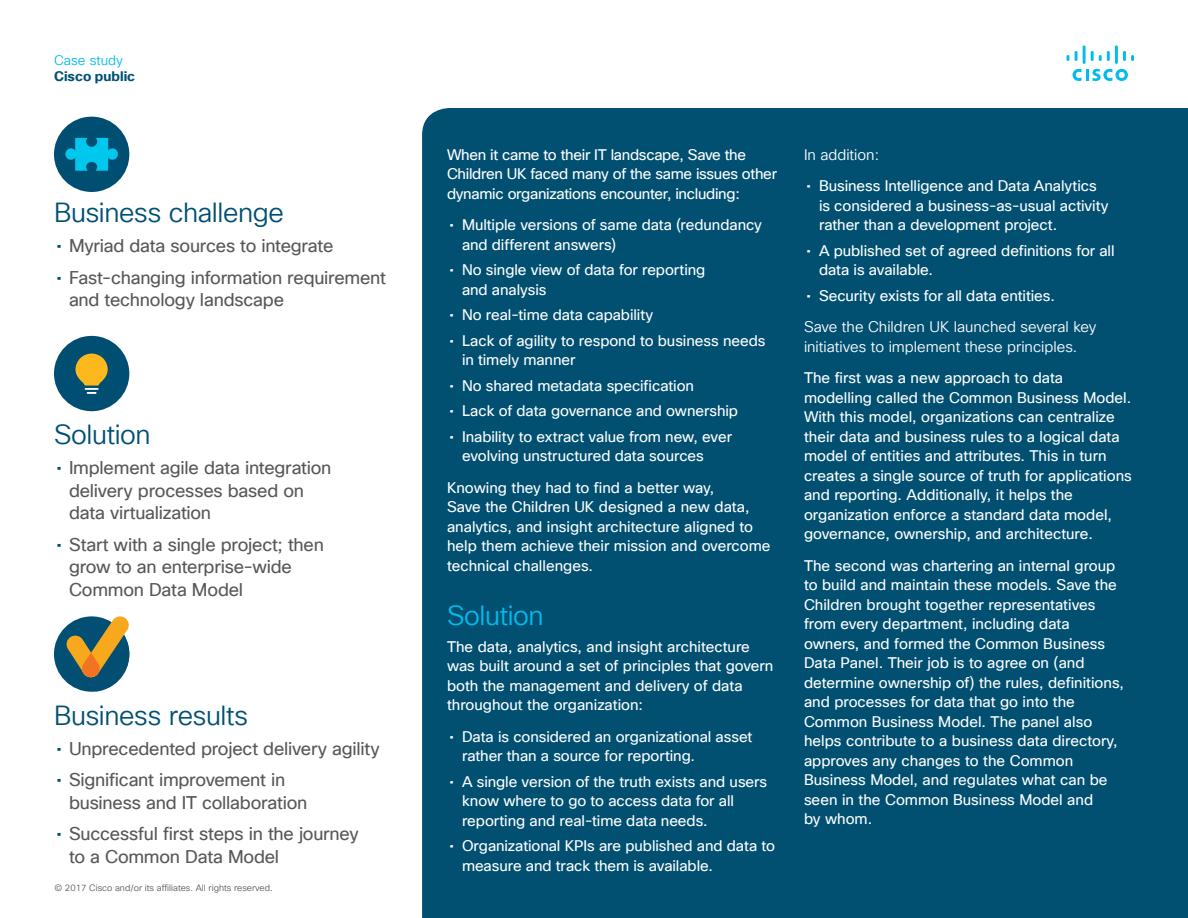
<style>
.page{position:relative;width:1188px;height:918px;background:#fff}
.page>*{position:absolute;margin:0;border:0;box-sizing:border-box;transform-origin:0 0}
.Subhead2_Indigo{font:27px "Cisco Sans TT Light";letter-spacing:-.015em;color:#005073}
.Subhead2_Blue{font:27px "Cisco Sans TT Light";letter-spacing:-.015em;color:#01bcec}
.t1{font:18px/22.5px "Cisco Sans TT";letter-spacing:-.015em;color:#57585a}
.Body_White{font:15px/19.5px "Cisco Sans TT";color:#fff}
.Body_White-2{font:15px/19.5px "Cisco Sans TT";letter-spacing:-.02em;color:#fff}
.Body_White-3{font:15px/19.5px "Cisco Sans TT Light";color:#fff}
.t2{font:700 13.5px "Cisco Sans TT";color:#005073}
.t3{font:13.5px "Cisco Sans TT Light";color:#01bcec}
.t4{font:9px "Cisco Sans TT Light";color:#57585a}
.s1{color:#005073}
</style>
<div class="page">
<svg style="left:1073px;top:69px;width:55px;height:12px"></svg>
<svg style="left:1067px;top:55px;width:2px;height:6px"></svg>
<svg style="left:1075px;top:51px;width:3px;height:10px"></svg>
<hr style="left:1083px;top:45px;width:3px;height:19px;background:#01bcec">
<svg style="left:1091px;top:51px;width:19px;height:10px"></svg>
<hr style="left:1115px;top:45px;width:3px;height:19px;background:#01bcec">
<svg style="left:1123px;top:51px;width:11px;height:10px"></svg>
<div style="left:54px;top:117px;width:75px;height:75px;background:#004f73;border-radius:50%"></div>
<svg style="left:65px;top:138px;width:53px;height:33px"></svg>
<div style="left:422px;top:108px;width:766px;height:810px;background:#015072"></div>
<div style="left:54px;top:336px;width:75px;height:75px;background:#004f73;border-radius:50%"></div>
<svg style="left:75px;top:354px;width:33px;height:40px"></svg>
<div style="left:54px;top:616px;width:75px;height:76px;background:#034f73;border-radius:50%"></div>
<svg style="left:65px;top:616px;width:65px;height:76px"></svg>
<p class="t3" style="left:54px;top:51px;width:71px">Case study</p>
<p class="t2" style="left:54px;top:67px;width:83px">Cisco public</p>
<p class="Subhead2_Indigo" style="left:54px;top:195px;width:231px">Business challenge</p>
<p class="t1" style="left:56px;top:235px;width:279px"><span class="s1">•</span> Myriad data sources to integrate</p>
<p class="t1" style="left:69px;top:267px;width:319px;text-indent:-13px"><span class="s1">•</span> Fast-changing information requirement and technology landscape</p>
<p class="Subhead2_Indigo" style="left:54px;top:417px;width:98px">Solution</p>
<p class="t1" style="left:69px;top:457px;width:264px;text-indent:-13px"><span class="s1">•</span> Implement agile data integration delivery processes based on data virtualization</p>
<p class="t1" style="left:69px;top:534px;width:256px;text-indent:-13px"><span class="s1">•</span> Start with a single project; then grow to an enterprise-wide<br>Common Data Model</p>
<p class="Subhead2_Indigo" style="left:54px;top:698px;width:196px">Business results</p>
<p class="t1" style="left:56px;top:738px;width:325px"><span class="s1">•</span> Unprecedented project delivery agility</p>
<p class="t1" style="left:69px;top:769px;width:240px;text-indent:-13px"><span class="s1">•</span> Significant improvement in business and IT collaboration</p>
<p class="t1" style="left:69px;top:823px;width:291px;text-indent:-13px"><span class="s1">•</span> Successful first steps in the journey to a Common Data Model</p>
<p class="t4" style="left:54px;top:882px;width:220px">© 2017 Cisco and/or its affiliates. All rights reserved.</p>
<p class="Body_White-2" style="left:447px;top:145px;width:332px">When it came to their IT landscape, Save the<br>Children UK faced many of the same issues other dynamic organizations encounter, including:</p>
<p class="Body_White" style="left:462px;top:216px;width:301px;text-indent:-13px">• Multiple versions of same data (redundancy and different answers)</p>
<p class="Body_White" style="left:462px;top:261px;width:245px;text-indent:-13px">• No single view of data for reporting and analysis</p>
<p class="Body_White" style="left:449px;top:306px;width:205px">• No real-time data capability</p>
<p class="Body_White" style="left:462px;top:331px;width:305px;text-indent:-13px">• Lack of agility to respond to business needs in timely manner</p>
<p class="Body_White" style="left:449px;top:376px;width:246px">• No shared metadata specification</p>
<p class="Body_White" style="left:449px;top:402px;width:290px">• Lack of data governance and ownership</p>
<p class="Body_White" style="left:462px;top:427px;width:272px;text-indent:-13px">• Inability to extract value from new, ever evolving unstructured data sources</p>
<p class="Body_White" style="left:447px;top:478px;width:325px">Knowing they had to find a better way,<br>Save the Children UK designed a new data, analytics, and insight architecture aligned to help them achieve their mission and overcome technical challenges.</p>
<p class="Subhead2_Blue" style="left:447px;top:598px;width:98px">Solution</p>
<p class="Body_White" style="left:447px;top:637px;width:328px">The data, analytics, and insight architecture was built around a set of principles that govern both the management and delivery of data throughout the organization:</p>
<p class="Body_White" style="left:462px;top:727px;width:292px;text-indent:-13px">• Data is considered an organizational asset rather than a source for reporting.</p>
<p class="Body_White" style="left:462px;top:772px;width:307px;text-indent:-13px">• A single version of the truth exists and users know where to go to access data for all reporting and real-time data needs.</p>
<p class="Body_White" style="left:462px;top:837px;width:315px;text-indent:-13px">• Organizational KPIs are published and data to measure and track them is available.</p>
<p class="Body_White-3" style="left:804px;top:145px;width:77px">In addition:</p>
<p class="Body_White" style="left:819px;top:177px;width:291px;text-indent:-13px">• Business Intelligence and Data Analytics is considered a business-as-usual activity rather than a development project.</p>
<p class="Body_White" style="left:819px;top:241px;width:297px;text-indent:-13px">• A published set of agreed definitions for all data is available.</p>
<p class="Body_White" style="left:806px;top:286px;width:250px">• Security exists for all data entities.</p>
<p class="Body_White-3" style="left:804px;top:318px;width:294px">Save the Children UK launched several key initiatives to implement these principles.</p>
<p class="Body_White" style="left:804px;top:369px;width:329px">The first was a new approach to data modelling called the Common Business Model.<br>With this model, organizations can centralize their data and business rules to a logical data model of entities and attributes. This in turn creates a single source of truth for applications and reporting. Additionally, it helps the organization enforce a standard data model, governance, ownership, and architecture.</p>
<p class="Body_White" style="left:804px;top:556px;width:322px">The second was chartering an internal group to build and maintain these models. Save the Children brought together representatives from every department, including data owners, and formed the Common Business Data Panel. Their job is to agree on (and determine ownership of) the rules, definitions, and processes for data that go into the Common Business Model. The panel also helps contribute to a business data directory, approves any changes to the Common Business Model, and regulates what can be seen in the Common Business Model and<br>by whom.</p>
</div>
